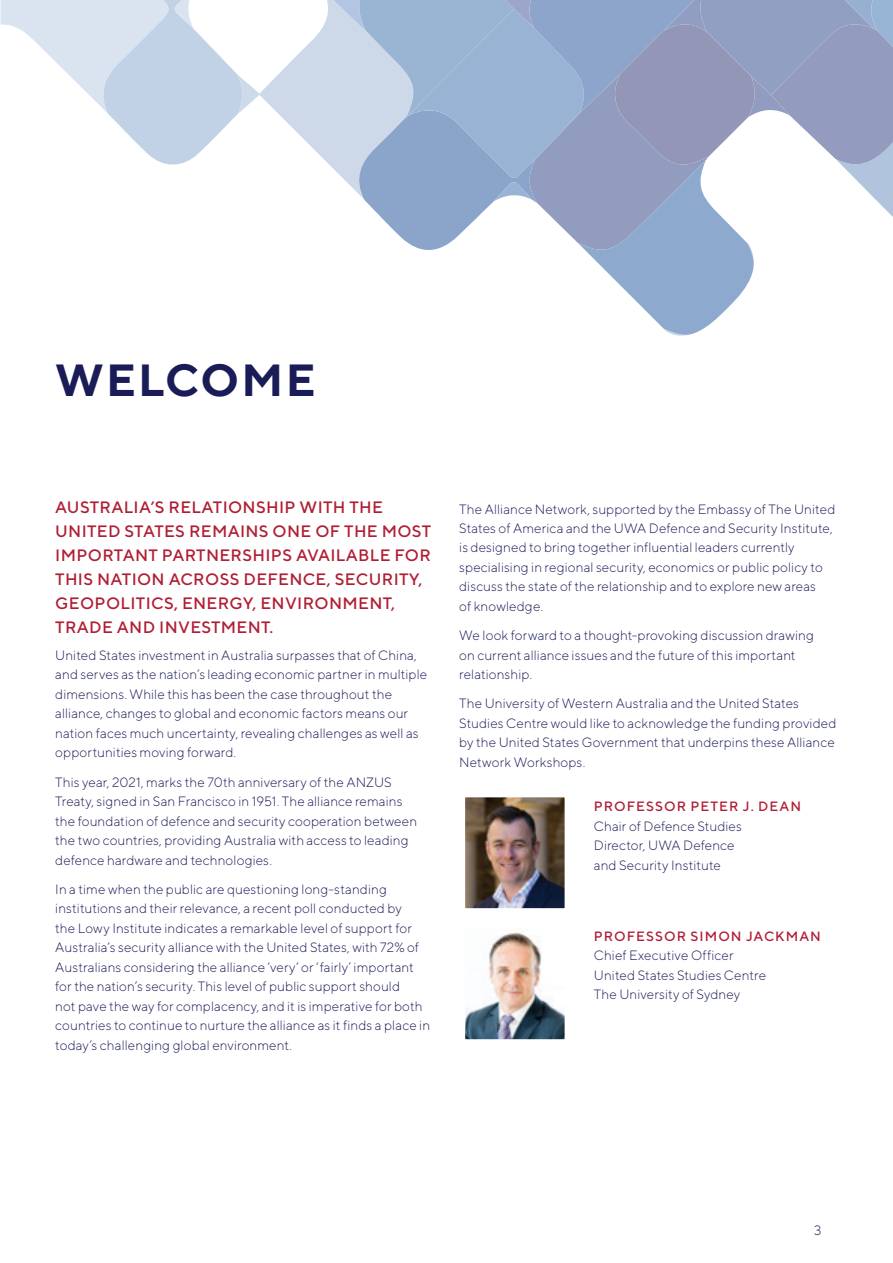
<style>
.page{position:relative;width:893px;height:1263px;background:#fff}
.page>*{position:absolute;margin:0;border:0;box-sizing:border-box;transform-origin:0 0}
.t1{font:700 45px "TT Norms";letter-spacing:.05em;color:#1a1c57}
.t2{font:500 16.5px/24px "TT Norms";letter-spacing:.02em;color:#b01e34}
.t3{font:300 13.5px/19.5px "TT Norms";letter-spacing:.005em;color:#1a1c57}
.t4{font:500 13.5px "TT Norms";letter-spacing:.075em;color:#b01e34}
</style>
<div class="page">
<svg style="left:1px;top:0;width:892px;height:336px"></svg>
<img style="left:466px;top:798px;width:98px;height:109px">
<img style="left:466px;top:932px;width:98px;height:106px">
<div style="left:0;top:171px;width:73px;height:179px;background:#fff"></div>
<h1 class="t1" style="left:55px;top:352px;width:262px">WELCOME</h1>
<p class="t2" style="left:55px;top:495px;width:377px">AUSTRALIA’S RELATIONSHIP WITH THE UNITED STATES REMAINS ONE OF THE MOST IMPORTANT PARTNERSHIPS AVAILABLE FOR THIS NATION ACROSS DEFENCE, SECURITY, GEOPOLITICS, ENERGY, ENVIRONMENT, TRADE AND INVESTMENT.</p>
<p class="t3" style="left:55px;top:645px;width:374px">United States investment in Australia surpasses that of China, and serves as the nation’s leading economic partner in multiple dimensions. While this has been the case throughout the alliance, changes to global and economic factors means our nation faces much uncertainty, revealing challenges as well as opportunities moving forward.</p>
<p class="t3" style="left:55px;top:772px;width:363px">This year, 2021, marks the 70th anniversary of the ANZUS Treaty, signed in San Francisco in 1951. The alliance remains the foundation of defence and security cooperation between the two countries, providing Australia with access to leading defence hardware and technologies.</p>
<p class="t3" style="left:55px;top:879px;width:376px">In a time when the public are questioning long-standing institutions and their relevance, a recent poll conducted by<br>the Lowy Institute indicates a remarkable level of support for Australia’s security alliance with the United States, with 72% of Australians considering the alliance ‘very’ or ‘fairly’ important for the nation’s security. This level of public support should<br>not pave the way for complacency, and it is imperative for both countries to continue to nurture the alliance as it finds a place in today’s challenging global environment.</p>
<p class="t3" style="left:459px;top:499px;width:378px">The Alliance Network, supported by the Embassy of The United States of America and the UWA Defence and Security Institute, is designed to bring together influential leaders currently specialising in regional security, economics or public policy to discuss the state of the relationship and to explore new areas<br>of knowledge.</p>
<p class="t3" style="left:459px;top:625px;width:356px">We look forward to a thought-provoking discussion drawing on current alliance issues and the future of this important relationship.</p>
<p class="t3" style="left:459px;top:694px;width:379px">The University of Western Australia and the United States Studies Centre would like to acknowledge the funding provided by the United States Government that underpins these Alliance Network Workshops.</p>
<p class="t4" style="left:594px;top:798px;width:209px">PROFESSOR PETER J. DEAN</p>
<p class="t3" style="left:594px;top:816px;width:149px">Chair of Defence Studies<br>Director, UWA Defence and Security Institute</p>
<p class="t4" style="left:594px;top:928px;width:229px">PROFESSOR SIMON JACKMAN</p>
<p class="t3" style="left:594px;top:945px;width:174px">Chief Executive Officer<br>United States Studies Centre<br>The University of Sydney</p>
<p class="t3" style="left:814px;top:1220px;width:9px">3</p>
</div>
